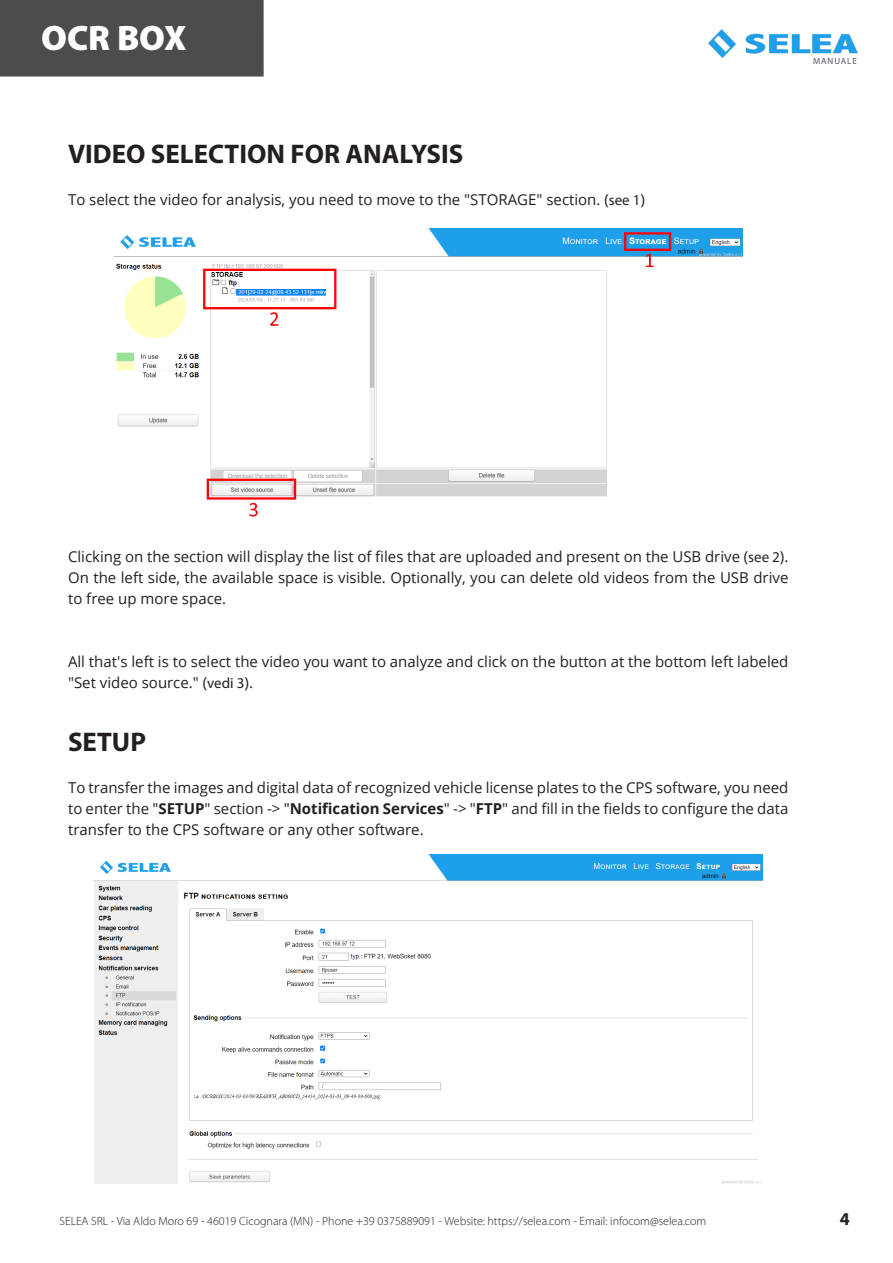
<style>
.page{position:relative;width:893px;height:1263px;background:#fff}
.page>*{position:absolute;margin:0;border:0;box-sizing:border-box;transform-origin:0 0}
.t1{font:900 35.55px "Myriad Pro";letter-spacing:-.01em;color:#fff}
.t2{font:700 27px "Myriad Pro";color:#231f20}
.t3{font:700 18px "Myriad Pro";color:#231f20}
.t4{font:15px/21px "Open Sans";color:#231f20;text-align:justify}
.t5{font:300 12px "Myriad Pro";color:#231f20}
.t6{font:9px "Myriad Pro";letter-spacing:.1em;color:#4f5766}
.s1{font-family:"Myriad Pro"}
.s2{font-weight:700}
</style>
<div class="page">
<div style="left:0;top:0;width:264px;height:77px;background:#4b4c4d"></div>
<img style="left:708px;top:30px;width:150px;height:28px">
<img style="left:115px;top:228px;width:628px;height:289px">
<img style="left:95px;top:855px;width:667px;height:328px">
<p class="t1" style="left:41px;top:18px;width:147px">OCR BOX</p>
<p class="t2" style="left:68px;top:137px;width:397px">VIDEO SELECTION FOR ANALYSIS</p>
<p class="t4" style="left:68px;top:189px;width:578px">To select the video for analysis, you need to move to the "STORAGE" section. (<span class="s1">see 1</span>)</p>
<p class="t6" style="left:813px;top:56px;width:45px">MANUALE</p>
<p class="t4" style="left:68px;top:546px;width:722px">Clicking on the section will display the list of files that are uploaded and present on the USB drive (<span class="s1">see 2</span>).<br>On the left side, the available space is visible. Optionally, you can delete old videos from the USB drive to free up more space.</p>
<p class="t4" style="left:68px;top:651px;width:722px">All that's left is to select the video you want to analyze and click on the button at the bottom left labeled "Set video source." (<span class="s1">vedi 3</span>).</p>
<p class="t2" style="left:68px;top:725px;width:80px">SETUP</p>
<p class="t4" style="left:68px;top:777px;width:722px">To transfer the images and digital data of recognized vehicle license plates to the CPS software, you need to enter the "<span class="s2">SETUP</span>" section -&gt; "<span class="s2">Notification Services</span>" -&gt; "<span class="s2">FTP</span>" and fill in the fields to configure the data transfer to the CPS software or any other software.</p>
<p class="t5" style="left:60px;top:1214px;width:648px">SELEA SRL - Via Aldo Moro 69 - 46019 Cicognara (MN) - Phone +39 0375889091 - Website: https://selea.com - Email: infocom@selea.com</p>
<p class="t3" style="left:840px;top:1208px;width:11px">4</p>
</div>
